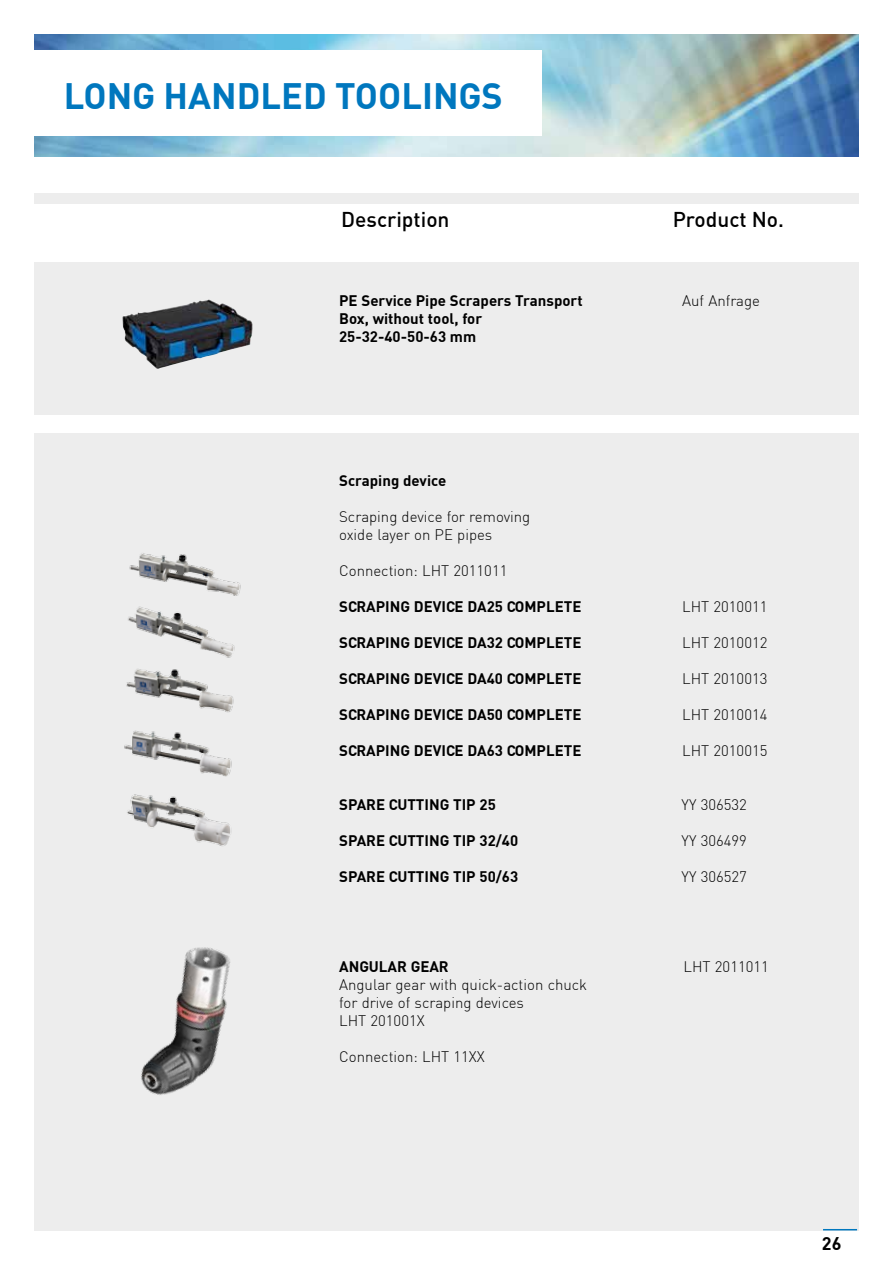
<style>
.page{position:relative;width:893px;height:1263px;background:#fff}
.page>*{position:absolute;margin:0;border:0;box-sizing:border-box;transform-origin:0 0}
.t1{font:700 36px "DIN";color:#0077be}
.t2{font:500 21px "DIN";color:#000}
.t3{font:700 18px "DIN";color:#000}
.t4{font:700 15px/18px "DIN";color:#000}
.t5{font:300 15px/18px "DIN";color:#000}
</style>
<div class="page">
<div style="left:34px;top:193px;width:825px;height:1038px;background:#ededed"></div>
<img style="left:34px;top:34px;width:825px;height:122px">
<div style="left:0;top:204px;width:879px;height:57px;background:#fff"></div>
<div style="left:0;top:415px;width:893px;height:18px;background:#fff"></div>
<img style="left:122px;top:299px;width:131px;height:70px">
<hr style="left:823px;top:1229px;width:34px;height:1px;background:#0077be">
<div style="left:1px;top:51px;width:540px;height:85px;background:#fff"></div>
<img style="left:128px;top:606px;width:107px;height:52px">
<img style="left:129px;top:553px;width:112px;height:43px">
<img style="left:126px;top:669px;width:108px;height:44px">
<img style="left:124px;top:730px;width:108px;height:47px">
<img style="left:127px;top:794px;width:105px;height:52px">
<img style="left:141px;top:947px;width:90px;height:148px">
<h1 class="t1" style="left:64px;top:72px;width:441px">LONG HANDLED TOOLINGS</h1>
<h2 class="t2" style="left:341px;top:206px;width:110px">Description</h2>
<h2 class="t2" style="left:673px;top:206px;width:113px">Product No.</h2>
<p class="t4" style="left:339px;top:291px;width:245px">PE Service Pipe Scrapers Transport<br>Box, without tool, for<br>25-32-40-50-63 mm</p>
<p class="t4" style="left:339px;top:471px;width:109px">Scraping device</p>
<p class="t5" style="left:339px;top:507px;width:193px">Scraping device for removing oxide layer on PE pipes</p>
<p class="t5" style="left:339px;top:561px;width:170px">Connection: LHT 2011011</p>
<p class="t4" style="left:339px;top:597px;width:244px">SCRAPING DEVICE DA25 COMPLETE</p>
<p class="t4" style="left:339px;top:633px;width:244px">SCRAPING DEVICE DA32 COMPLETE</p>
<p class="t4" style="left:339px;top:669px;width:244px">SCRAPING DEVICE DA40 COMPLETE</p>
<p class="t4" style="left:339px;top:705px;width:244px">SCRAPING DEVICE DA50 COMPLETE</p>
<p class="t4" style="left:339px;top:741px;width:244px">SCRAPING DEVICE DA63 COMPLETE</p>
<p class="t4" style="left:339px;top:795px;width:158px">SPARE CUTTING TIP 25</p>
<p class="t4" style="left:339px;top:831px;width:181px">SPARE CUTTING TIP 32/40</p>
<p class="t4" style="left:339px;top:867px;width:181px">SPARE CUTTING TIP 50/63</p>
<p class="t4" style="left:339px;top:957px;width:111px">ANGULAR GEAR</p>
<p class="t5" style="left:339px;top:975px;width:249px">Angular gear with quick-action chuck for drive of scraping devices<br>LHT 201001X</p>
<p class="t5" style="left:339px;top:1047px;width:147px">Connection: LHT 11XX</p>
<p class="t5" style="left:682px;top:291px;width:79px">Auf Anfrage</p>
<p class="t5" style="left:682px;top:597px;width:87px">LHT 2010011</p>
<p class="t5" style="left:682px;top:633px;width:87px">LHT 2010012</p>
<p class="t5" style="left:682px;top:669px;width:87px">LHT 2010013</p>
<p class="t5" style="left:682px;top:705px;width:87px">LHT 2010014</p>
<p class="t5" style="left:682px;top:741px;width:87px">LHT 2010015</p>
<p class="t5" style="left:682px;top:795px;width:67px">YY 306532</p>
<p class="t5" style="left:682px;top:831px;width:67px">YY 306499</p>
<p class="t5" style="left:682px;top:867px;width:67px">YY 306527</p>
<p class="t5" style="left:684px;top:957px;width:87px">LHT 2011011</p>
<p class="t3" style="left:822px;top:1232px;width:21px">26</p>
</div>
